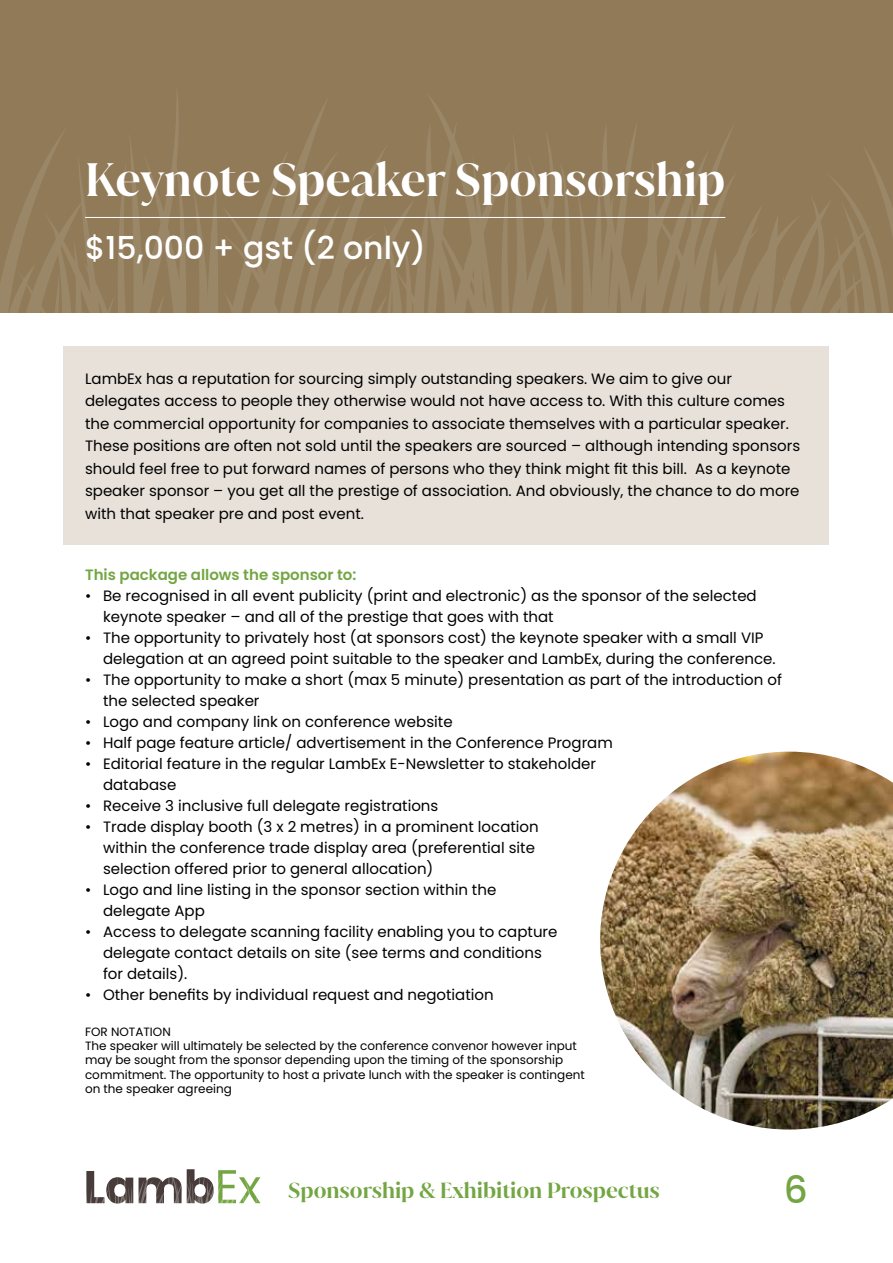
<style>
.page{position:relative;width:893px;height:1263px;background:#fff}
.page>*{position:absolute;margin:0;border:0;box-sizing:border-box;transform-origin:0 0}
.t1{font:600 45px "Juana";color:#fff}
.t2{font:500 37.5px "Poppins";color:#73a643}
.t3{font:500 31.5px "Poppins";color:#fff}
.t4{font:600 21px "Juana";color:#73a643}
.t5{font:15px/21px "Poppins";color:#000}
.t6{font:600 15px "Poppins";color:#73a643}
.t7{font:12px/14.4px "Poppins";color:#000}
</style>
<div class="page">
<svg style="left:86px;top:1169px;width:174px;height:35px"></svg>
<div style="left:0;top:0;width:893px;height:313px;background:#907a58"></div>
<svg style="left:0;top:95px;width:893px;height:218px"></svg>
<hr style="left:85px;top:217px;width:640px;height:1px;background:#fff">
<div style="left:64px;top:347px;width:765px;height:198px;background:#e7e1d9"></div>
<img style="left:600px;top:752px;width:293px;height:377px">
<h1 class="t1" style="left:85px;top:150px;width:642px">Keynote Speaker Sponsorship</h1>
<h3 class="t3" style="left:85px;top:230px;width:342px">$15,000 + gst (2 only)</h3>
<p class="t5" style="left:85px;top:367px;width:717px;line-height:22.5px">LambEx has a reputation for sourcing simply outstanding speakers. We aim to give our delegates access to people they otherwise would not have access to. With this culture comes the commercial opportunity for companies to associate themselves with a particular speaker.<br>These positions are often not sold until the speakers are sourced – although intending sponsors should feel free to put forward names of persons who they think might fit this bill. As a keynote speaker sponsor – you get all the prestige of association. And obviously, the chance to do more with that speaker pre and post event.</p>
<p class="t6" style="left:85px;top:566px;width:273px">This package allows the sponsor to:</p>
<p class="t5" style="left:103px;top:585px;width:655px;text-indent:-18px">• Be recognised in all event publicity (print and electronic) as the sponsor of the selected keynote speaker – and all of the prestige that goes with that</p>
<p class="t5" style="left:103px;top:627px;width:674px;text-indent:-18px">• The opportunity to privately host (at sponsors cost) the keynote speaker with a small VIP delegation at an agreed point suitable to the speaker and LambEx, during the conference.</p>
<p class="t5" style="left:103px;top:669px;width:680px;text-indent:-18px">• The opportunity to make a short (max 5 minute) presentation as part of the introduction of the selected speaker</p>
<p class="t5" style="left:85px;top:711px;width:369px">• Logo and company link on conference website</p>
<p class="t5" style="left:85px;top:732px;width:529px">• Half page feature article/ advertisement in the Conference Program</p>
<p class="t5" style="left:103px;top:753px;width:495px;text-indent:-18px">• Editorial feature in the regular LambEx E-Newsletter to stakeholder database</p>
<p class="t5" style="left:85px;top:795px;width:355px">• Receive 3 inclusive full delegate registrations</p>
<p class="t5" style="left:103px;top:816px;width:437px;text-indent:-18px">• Trade display booth (3 x 2 metres) in a prominent location within the conference trade display area (preferential site selection offered prior to general allocation)</p>
<p class="t5" style="left:103px;top:879px;width:395px;text-indent:-18px">• Logo and line listing in the sponsor section within the delegate App</p>
<p class="t5" style="left:103px;top:921px;width:456px;text-indent:-18px">• Access to delegate scanning facility enabling you to capture delegate contact details on site (see terms and conditions for details).</p>
<p class="t5" style="left:85px;top:984px;width:410px">• Other benefits by individual request and negotiation</p>
<p class="t7" style="left:85px;top:1024px;width:501px">FOR NOTATION<br>The speaker will ultimately be selected by the conference convenor however input may be sought from the sponsor depending upon the timing of the sponsorship commitment. The opportunity to host a private lunch with the speaker is contingent on the speaker agreeing</p>
<h3 class="t4" style="left:288px;top:1176px;width:373px">Sponsorship &amp; Exhibition Prospectus</h3>
<h2 class="t2" style="left:784px;top:1168px;width:26px">6</h2>
</div>
